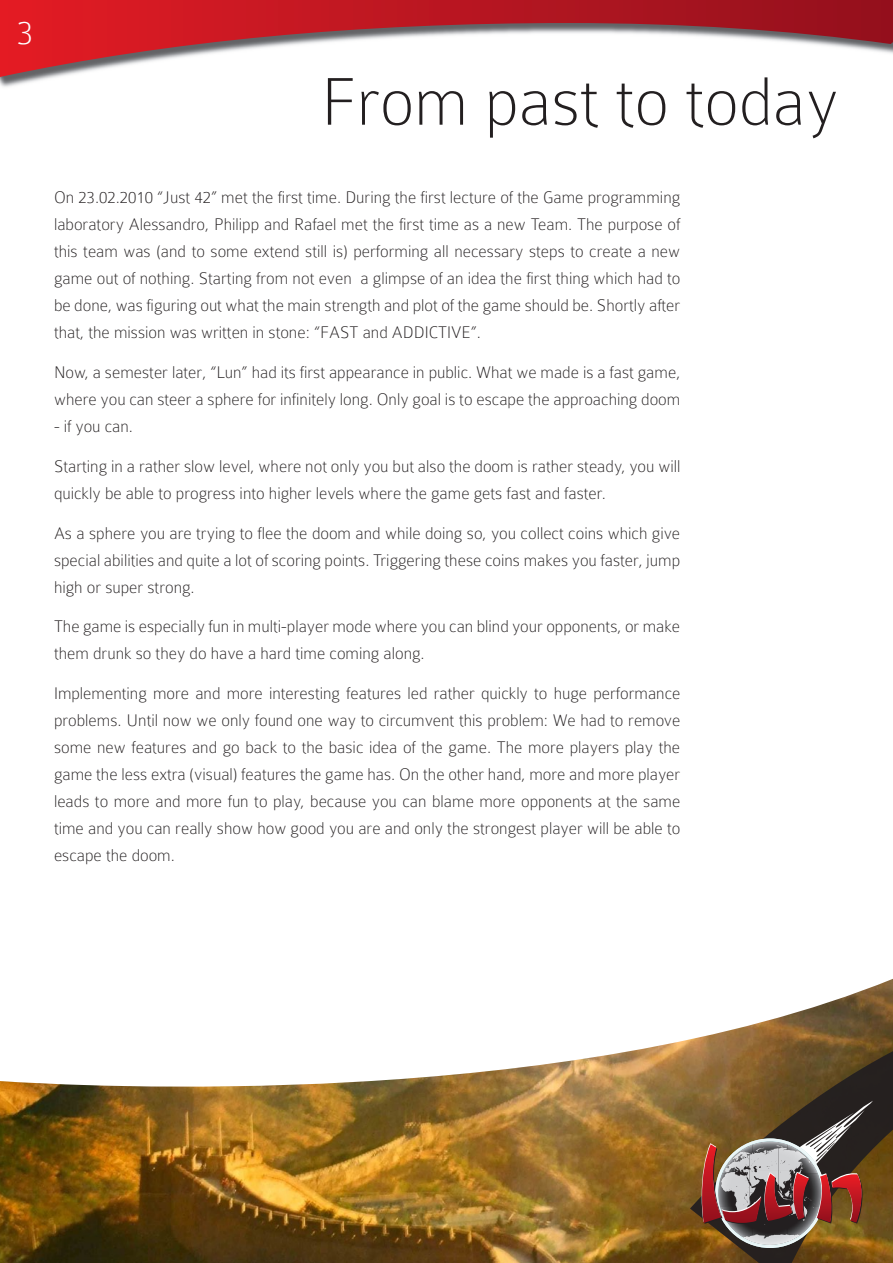
<style>
.page{position:relative;width:893px;height:1263px;background:#fff}
.page>*{position:absolute;margin:0;border:0;box-sizing:border-box;transform-origin:0 0}
.t1{font:100 72px "Colaborate";color:#231f20}
.t2{font:100 36px "Colaborate";color:#fff}
.t3{font:100 18px/27px "Colaborate";color:#231f20;text-align:justify}
</style>
<div class="page">
<img style="left:0;top:979px;width:893px;height:284px">
<svg style="left:0;top:0;width:893px;height:77px"></svg>
<svg style="left:690px;top:1004px;width:203px;height:259px;background:#7a603b"></svg>
<svg style="left:702px;top:1101px;width:171px;height:147px;background:#7c5b4a"></svg>
<h2 class="t2" style="left:17px;top:14px;width:18px">3</h2>
<h1 class="t1" style="left:321px;top:65px;width:520px">From past to today</h1>
<p class="t3" style="left:54px;top:184px;width:628px">On 23.02.2010 “Just 42” met the first time. During the first lecture of the Game programming laboratory Alessandro, Philipp and Rafael met the first time as a new Team. The purpose of this team was (and to some extend still is) performing all necessary steps to create a new game out of nothing. Starting from not even a glimpse of an idea the first thing which had to be done, was figuring out what the main strength and plot of the game should be. Shortly after that, the mission was written in stone: “FAST and ADDICTIVE”.</p>
<p class="t3" style="left:54px;top:359px;width:628px">Now, a semester later, “Lun” had its first appearance in public. What we made is a fast game, where you can steer a sphere for infinitely long. Only goal is to escape the approaching doom</p>
<p class="t3" style="left:54px;top:413px;width:81px">- if you can.</p>
<p class="t3" style="left:54px;top:452px;width:628px">Starting in a rather slow level, where not only you but also the doom is rather steady, you will quickly be able to progress into higher levels where the game gets fast and faster.</p>
<p class="t3" style="left:54px;top:519px;width:628px">As a sphere you are trying to flee the doom and while doing so, you collect coins which give special abilities and quite a lot of scoring points. Triggering these coins makes you faster, jump high or super strong.</p>
<p class="t3" style="left:54px;top:613px;width:628px">The game is especially fun in multi-player mode where you can blind your opponents, or make them drunk so they do have a hard time coming along.</p>
<p class="t3" style="left:54px;top:680px;width:628px">Implementing more and more interesting features led rather quickly to huge performance problems. Until now we only found one way to circumvent this problem: We had to remove some new features and go back to the basic idea of the game. The more players play the game the less extra (visual) features the game has. On the other hand, more and more player leads to more and more fun to play, because you can blame more opponents at the same time and you can really show how good you are and only the strongest player will be able to escape the doom.</p>
</div>
